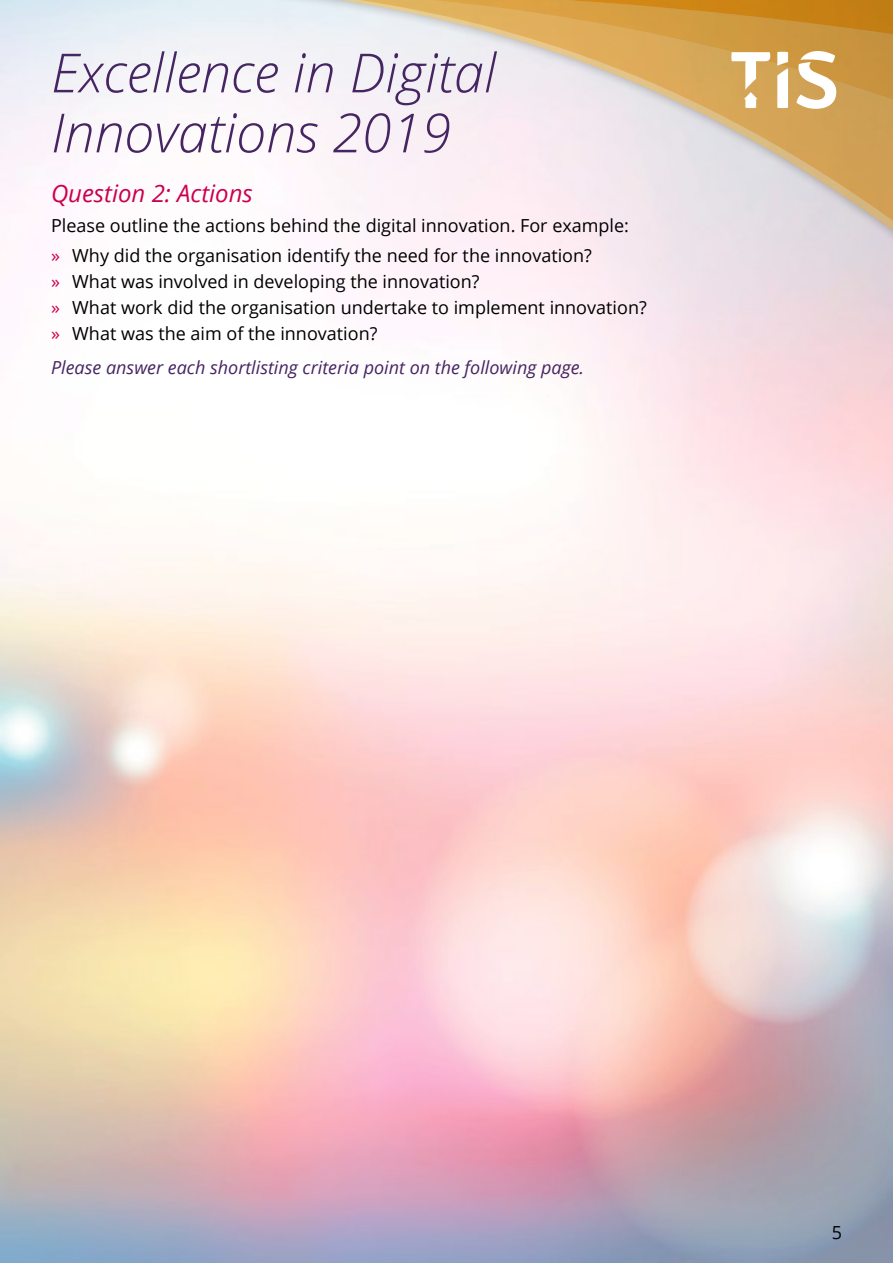
<style>
.page{position:relative;width:893px;height:1263px;background:#fff}
.page>*{position:absolute;margin:0;border:0;box-sizing:border-box;transform-origin:0 0}
.t1{font:italic 300 54px/60px "Open Sans";color:#462563}
.t2{font:italic 24px "Open Sans";color:#cb004e}
.t3{font:18px/25.8px "Open Sans";color:#000}
.t4{font:italic 18px "Open Sans";color:#462563}
.s1{color:#cb004e}
</style>
<div class="page">
<div style="left:225px;top:0;width:668px;height:250px;background:#000;opacity:.6"></div>
<svg style="left:234px;top:0;width:659px;height:240px"></svg>
<svg style="left:255px;top:103px;width:638px;height:127px"></svg>
<svg style="left:254px;top:36px;width:639px;height:67px"></svg>
<svg style="left:254px;top:0;width:639px;height:36px;background:#d8b16f"></svg>
<svg style="left:777px;top:52px;width:11px;height:56px"></svg>
<svg style="left:796px;top:51px;width:40px;height:58px"></svg>
<svg style="left:731px;top:52px;width:39px;height:56px"></svg>
<h1 class="t1" style="left:51px;top:41px;width:447px">Excellence in Digital<br>Innovations 2019</h1>
<h2 class="t2" style="left:51px;top:177px;width:203px">Question 2: Actions</h2>
<p class="t3" style="left:51px;top:210px;width:580px;line-height:30.2px">Please outline the actions behind the digital innovation. For example: <span class="s1">»</span> Why did the organisation identify the need for the innovation?</p>
<p class="t3" style="left:51px;top:268px;width:597px"><span class="s1">»</span> What was involved in developing the innovation?<br><span class="s1">»</span> What work did the organisation undertake to implement innovation? <span class="s1">»</span> What was the aim of the innovation?</p>
<p class="t4" style="left:51px;top:355px;width:535px">Please answer each shortlisting criteria point on the following page.</p>
<p class="t3" style="left:832px;top:1219px;width:12px">5</p>
</div>
